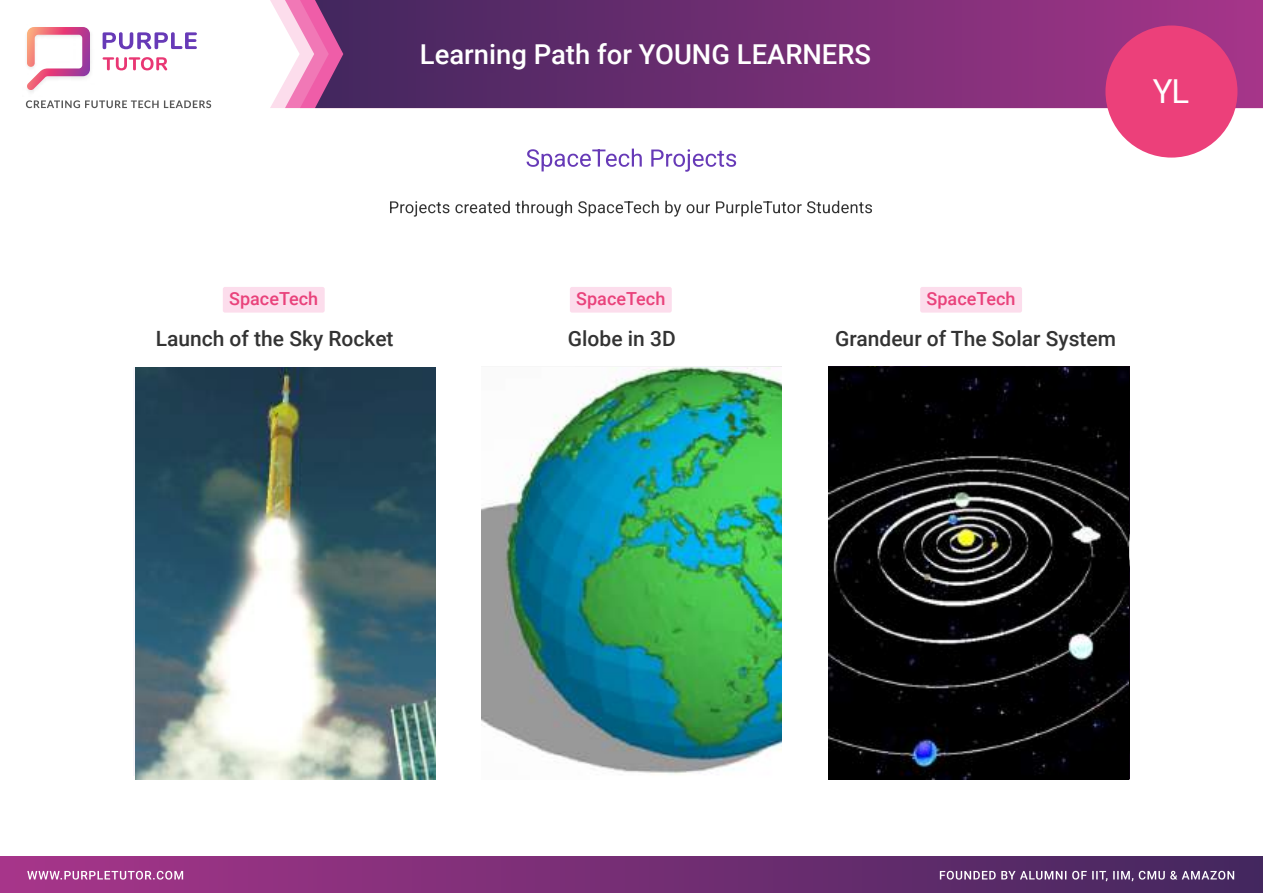
<style>
.page{position:relative;width:1263px;height:893px;background:#fff}
.page>*{position:absolute;margin:0;border:0;box-sizing:border-box;transform-origin:0 0}
.t1{font:33px "Roboto";color:#fff}
.t2{font:500 27.45px "Roboto";color:#fff}
.t3{font:500 21px "Roboto";color:#333}
.t4{font:500 18px "Roboto";color:#e9427b}
</style>
<div class="page">
<svg style="left:315px;top:0;width:948px;height:108px;background:#772f75"></svg>
<div style="left:0;top:856px;width:1263px;height:36px;background:linear-gradient(to right,#a7358a,#43275e)"></div>
<svg style="left:940px;top:870px;width:294px;height:11px;background:#80648f"></svg>
<svg style="left:27px;top:870px;width:156px;height:9px"></svg>
<svg style="left:103px;top:32px;width:94px;height:17px"></svg>
<svg style="left:103px;top:57px;width:64px;height:13px"></svg>
<img style="left:29px;top:34px;width:62px;height:58px">
<svg style="left:27px;top:27px;width:63px;height:63px"></svg>
<svg style="left:527px;top:148px;width:209px;height:24px"></svg>
<svg style="left:390px;top:201px;width:482px;height:16px"></svg>
<svg style="left:26px;top:100px;width:185px;height:8px"></svg>
<div style="left:1106px;top:26px;width:132px;height:132px;background:#ec407a;border-radius:50%"></div>
<div style="left:223px;top:287px;width:102px;height:25px;background:#fcddec;border-radius:2px"></div>
<div style="left:570px;top:287px;width:102px;height:25px;background:#fcddec;border-radius:2px"></div>
<div style="left:920px;top:287px;width:102px;height:25px;background:#fcddec;border-radius:2px"></div>
<div style="left:401px;top:30px;width:437px;height:43px;background:linear-gradient(to right,#4b2862,#792f76)"></div>
<img style="left:135px;top:367px;width:300px;height:412px">
<img style="left:482px;top:367px;width:300px;height:408px">
<img style="left:829px;top:367px;width:300px;height:410px">
<h2 class="t2" style="left:420px;top:35px;width:453px">Learning Path for YOUNG LEARNERS</h2>
<h1 class="t1" style="left:1153px;top:68px;width:38px">YL</h1>
<p class="t4" style="left:229px;top:286px;width:91px">SpaceTech</p>
<p class="t4" style="left:576px;top:286px;width:91px">SpaceTech</p>
<p class="t4" style="left:927px;top:286px;width:91px">SpaceTech</p>
<p class="t3" style="left:156px;top:323px;width:239px">Launch of the Sky Rocket</p>
<p class="t3" style="left:568px;top:323px;width:109px">Globe in 3D</p>
<p class="t3" style="left:835px;top:323px;width:282px">Grandeur of The Solar System</p>
</div>
